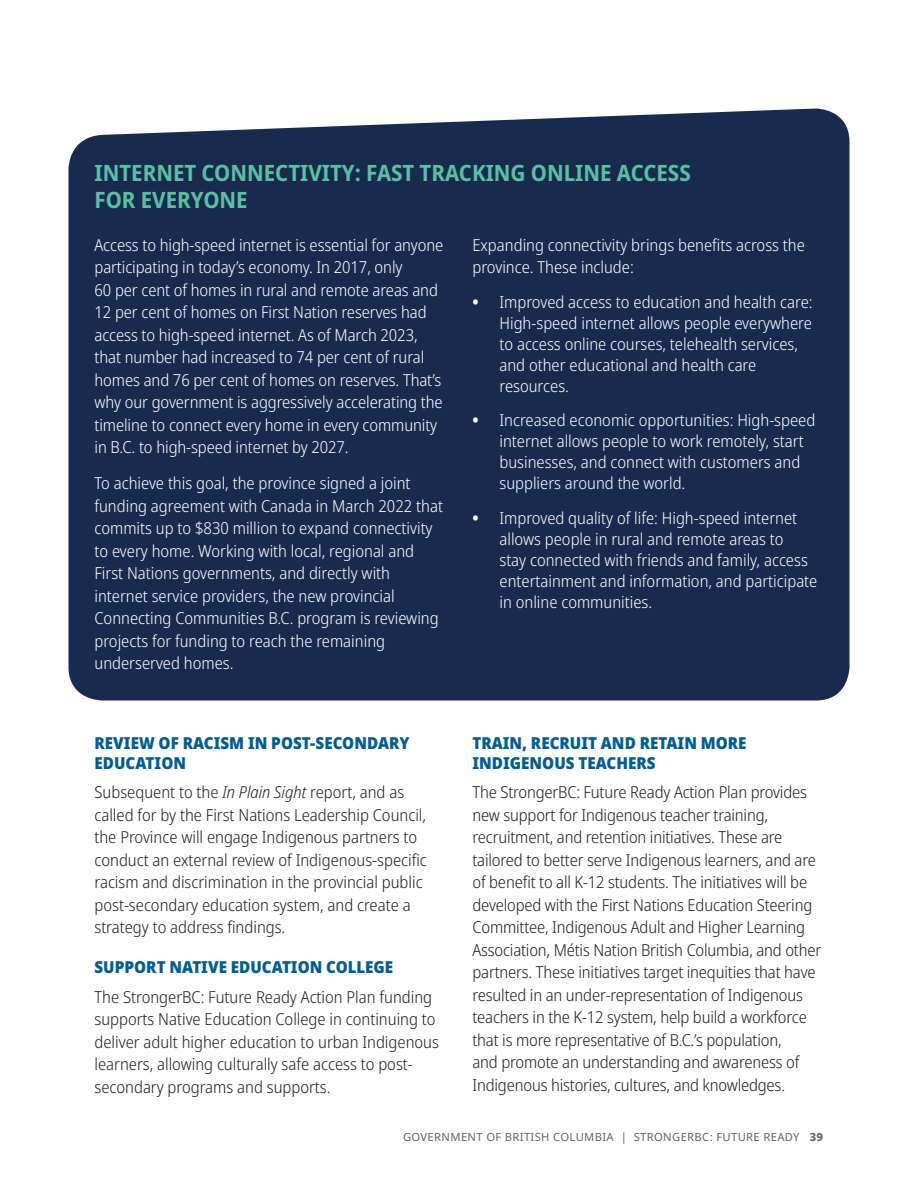
<style>
.page{position:relative;width:918px;height:1188px;background:#fff}
.page>*{position:absolute;margin:0;border:0;box-sizing:border-box;transform-origin:0 0}
.t1{font:700 semi-condensed 22.5px/27px "Noto Sans";color:#58c1a2}
.t2{font:300 semi-condensed 16.5px/22.5px "Noto Sans";color:#fff}
.t3{font:300 semi-condensed 16.5px/22.5px "Noto Sans";letter-spacing:-.01em;color:#231f20}
.t4{font:900 semi-condensed 16.5px/19.8px "Noto Sans";color:#005d98}
.t5{font:11.25px "Noto Sans";letter-spacing:.03em;color:#636466}
.s1{font-weight:700}
.s2{font-style:italic}
.s3{font-weight:800}
</style>
<div class="page">
<div style="left:69px;top:109px;width:780px;height:592px;background:#182b4f"></div>
<h1 class="t1" style="left:94px;top:160px;width:598px">INTERNET CONNECTIVITY: FAST TRACKING ONLINE ACCESS<br>FOR EVERYONE</h1>
<p class="t2" style="left:94px;top:234px;width:350px">Access to high-speed internet is essential for anyone participating in today’s economy. In 2017, only<br>60 per cent of homes in rural and remote areas and 12 per cent of homes on First Nation reserves had access to high-speed internet. As of March 2023, that number had increased to 74 per cent of rural homes and 76 per cent of homes on reserves. That’s why our government is aggressively accelerating the timeline to connect every home in every community in B.C. to high-speed internet by 2027.</p>
<p class="t2" style="left:94px;top:472px;width:350px">To achieve this goal, the province signed a joint funding agreement with Canada in March 2022 that commits up to $830 million to expand connectivity to every home. Working with local, regional and First Nations governments, and directly with internet service providers, the new provincial Connecting Communities B.C. program is reviewing projects for funding to reach the remaining underserved homes.</p>
<p class="t2" style="left:472px;top:234px;width:334px">Expanding connectivity brings benefits across the province. These include:</p>
<p class="t2" style="left:499px;top:292px;width:315px;line-height:21px;text-indent:-27px"><span class="s1">•</span> Improved access to education and health care:<br>High-speed internet allows people everywhere to access online courses, telehealth services, and other educational and health care resources.</p>
<p class="t2" style="left:499px;top:410px;width:317px;line-height:21px;text-indent:-27px"><span class="s1">•</span> Increased economic opportunities: High-speed internet allows people to work remotely, start businesses, and connect with customers and suppliers around the world.</p>
<p class="t2" style="left:499px;top:508px;width:319px;line-height:21px;text-indent:-27px"><span class="s1">•</span> Improved quality of life: High-speed internet allows people in rural and remote areas to<br>stay connected with friends and family, access entertainment and information, and participate in online communities.</p>
<p class="t4" style="left:94px;top:733px;width:317px">REVIEW OF RACISM IN POST-SECONDARY<br>EDUCATION</p>
<p class="t3" style="left:94px;top:782px;width:334px">Subsequent to the <span class="s2">In Plain Sight</span> report, and as called for by the First Nations Leadership Council, the Province will engage Indigenous partners to conduct an external review of Indigenous-specific racism and discrimination in the provincial public post-secondary education system, and create a strategy to address findings.</p>
<p class="t4" style="left:94px;top:957px;width:300px">SUPPORT NATIVE EDUCATION COLLEGE</p>
<p class="t3" style="left:94px;top:986px;width:346px">The StrongerBC: Future Ready Action Plan funding supports Native Education College in continuing to deliver adult higher education to urban Indigenous learners, allowing culturally safe access to post&shy;secondary programs and supports.</p>
<p class="t4" style="left:472px;top:733px;width:276px">TRAIN, RECRUIT AND RETAIN MORE<br>INDIGENOUS TEACHERS</p>
<p class="t3" style="left:472px;top:782px;width:350px">The StrongerBC: Future Ready Action Plan provides new support for Indigenous teacher training, recruitment, and retention initiatives. These are tailored to better serve Indigenous learners, and are of benefit to all K-12 students. The initiatives will be developed with the First Nations Education Steering Committee, Indigenous Adult and Higher Learning Association, Métis Nation British Columbia, and other partners. These initiatives target inequities that have resulted in an under-representation of Indigenous teachers in the K-12 system, help build a workforce that is more representative of B.C.’s population,<br>and promote an understanding and awareness of Indigenous histories, cultures, and knowledges.</p>
<p class="t5" style="left:403px;top:1129px;width:422px">GOVERNMENT OF BRITISH COLUMBIA | STRONGERBC: FUTURE READY <span class="s3">39</span></p>
</div>
